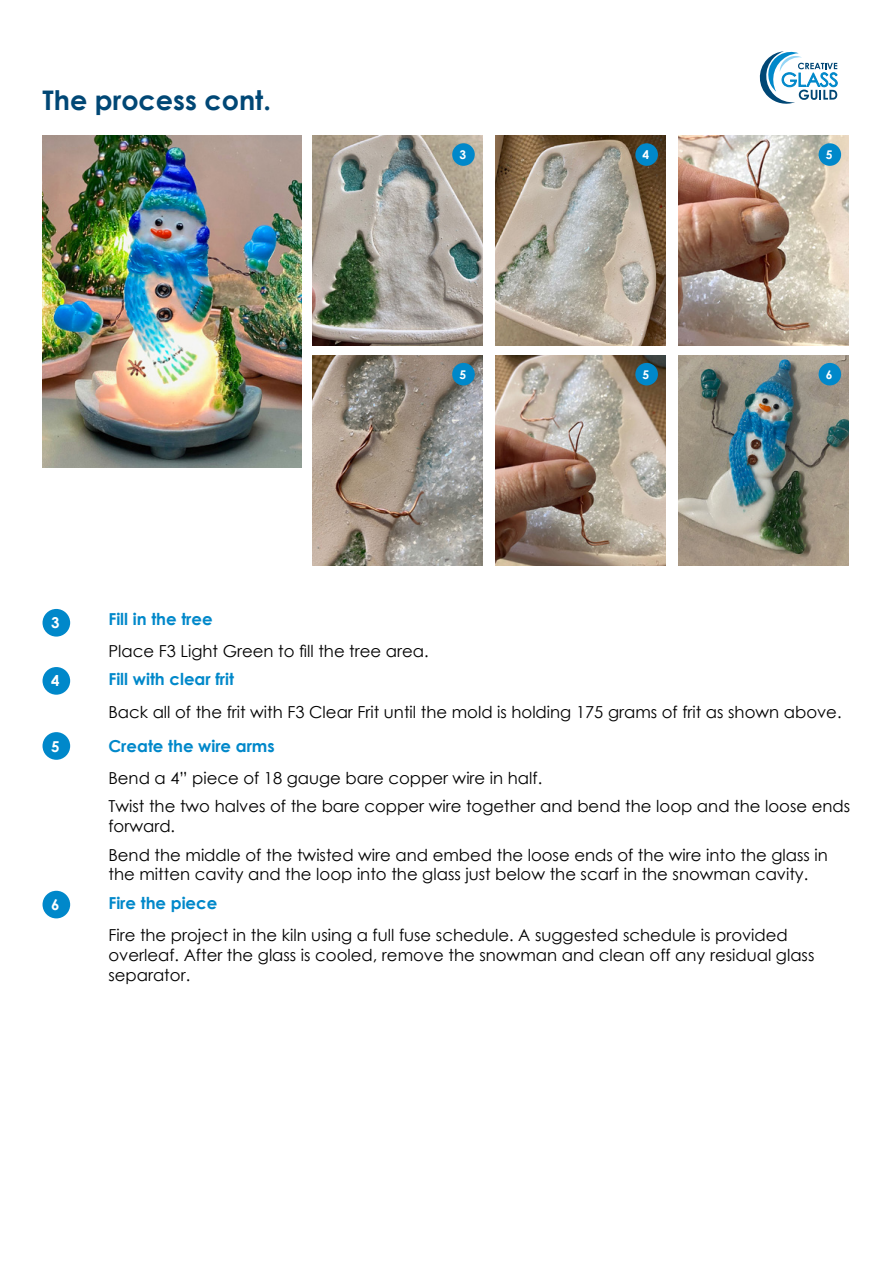
<style>
.page{position:relative;width:893px;height:1263px;background:#fff}
.page>*{position:absolute;margin:0;border:0;box-sizing:border-box;transform-origin:0 0}
.t1{font:700 27px "Century Gothic";color:#004775}
.t2{font:16.5px/28.3px "Century Gothic";color:#000}
.t3{font:700 16.5px "Century Gothic";color:#0088ca}
.t4{font:700 15px "Century Gothic";color:#fff}
.t5{font:700 12px "Century Gothic";color:#fff}
</style>
<div class="page">
<svg style="left:759px;top:51px;width:79px;height:53px"></svg>
<img style="left:313px;top:135px;width:170px;height:211px">
<img style="left:313px;top:355px;width:170px;height:210px">
<img style="left:496px;top:135px;width:170px;height:211px">
<img style="left:496px;top:355px;width:170px;height:210px">
<img style="left:679px;top:355px;width:170px;height:210px">
<img style="left:679px;top:135px;width:170px;height:211px">
<div style="left:43px;top:609px;width:27px;height:28px;background:#0088ca;border-radius:50%"></div>
<div style="left:43px;top:667px;width:27px;height:28px;background:#0088ca;border-radius:50%"></div>
<div style="left:43px;top:732px;width:27px;height:28px;background:#0088ca;border-radius:50%"></div>
<div style="left:43px;top:891px;width:27px;height:27px;background:#0088ca;border-radius:50%"></div>
<div style="left:452px;top:143px;width:23px;height:23px;background:#0088ca;border-radius:50%"></div>
<div style="left:452px;top:363px;width:23px;height:22px;background:#0088ca;border-radius:50%"></div>
<div style="left:635px;top:143px;width:23px;height:23px;background:#0088ca;border-radius:50%"></div>
<div style="left:635px;top:363px;width:23px;height:22px;background:#0088ca;border-radius:50%"></div>
<div style="left:818px;top:363px;width:23px;height:22px;background:#0088ca;border-radius:50%"></div>
<div style="left:818px;top:143px;width:23px;height:23px;background:#0088ca;border-radius:50%"></div>
<img style="left:43px;top:135px;width:259px;height:333px">
<h1 class="t1" style="left:43px;top:80px;width:230px">The process cont.</h1>
<p class="t5" style="left:459px;top:146px;width:8px">3</p>
<p class="t5" style="left:459px;top:365px;width:8px">5</p>
<p class="t5" style="left:642px;top:146px;width:8px">4</p>
<p class="t5" style="left:826px;top:146px;width:8px">5</p>
<p class="t5" style="left:642px;top:365px;width:8px">5</p>
<p class="t5" style="left:826px;top:365px;width:8px">6</p>
<p class="t4" style="left:51px;top:611px;width:10px">3</p>
<p class="t4" style="left:51px;top:670px;width:10px">4</p>
<p class="t4" style="left:51px;top:735px;width:10px">5</p>
<p class="t4" style="left:51px;top:893px;width:10px">6</p>
<p class="t3" style="left:108px;top:606px;width:106px">Fill in the tree</p>
<p class="t2" style="left:108px;top:637px;width:322px">Place F3 Light Green to fill the tree area.</p>
<p class="t3" style="left:108px;top:667px;width:127px">Fill with clear frit</p>
<p class="t2" style="left:108px;top:697px;width:735px">Back all of the frit with F3 Clear Frit until the mold is holding 175 grams of frit as shown above.</p>
<p class="t3" style="left:108px;top:733px;width:168px">Create the wire arms</p>
<p class="t2" style="left:108px;top:764px;width:743px">Bend a 4” piece of 18 gauge bare copper wire in half.<br>Twist the two halves of the bare copper wire together and bend the loop and the loose ends</p>
<p class="t2" style="left:108px;top:812px;width:721px">forward.<br>Bend the middle of the twisted wire and embed the loose ends of the wire into the glass in</p>
<p class="t2" style="left:108px;top:860px;width:701px">the mitten cavity and the loop into the glass just below the scarf in the snowman cavity.</p>
<p class="t3" style="left:108px;top:890px;width:110px">Fire the piece</p>
<p class="t2" style="left:108px;top:925px;width:707px;line-height:19.8px">Fire the project in the kiln using a full fuse schedule. A suggested schedule is provided overleaf. After the glass is cooled, remove the snowman and clean off any residual glass separator.</p>
</div>
